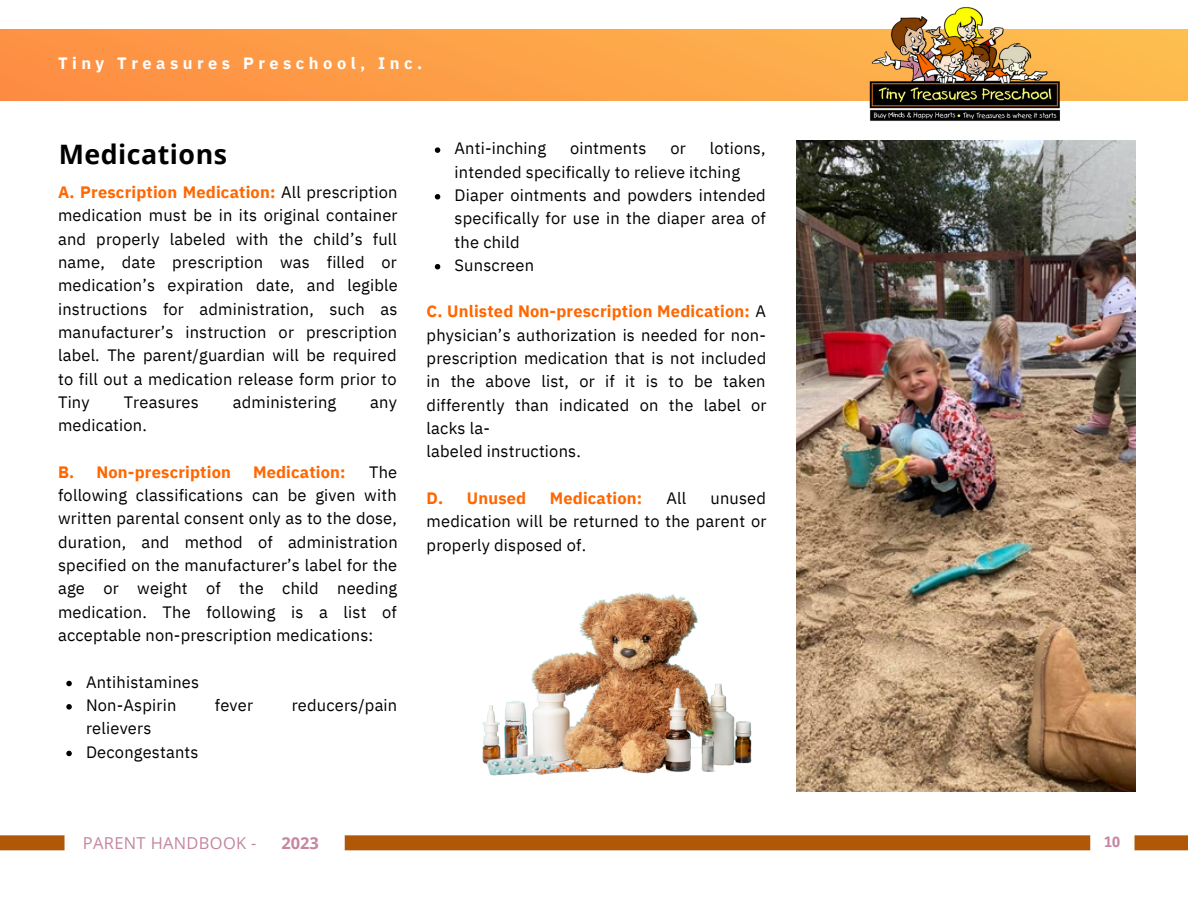
<style>
.page{position:relative;width:1188px;height:918px;background:#fff}
.page>*{position:absolute;margin:0;border:0;box-sizing:border-box;transform-origin:0 0}
.t1{font:700 26.8px "Open Sans";letter-spacing:.02em;color:#000}
.t2{font:16.4px/23.4px "IBM Plex Sans";letter-spacing:.01em;color:#000;text-align:justify}
.t3{font:700 16.4px "IBM Plex Sans";letter-spacing:.01em;color:#fe6701}
.t4{font:700 16.4px "IBM Plex Sans";letter-spacing:.27em;color:#fff}
.t5{font:16.4px "Open Sans";letter-spacing:.02em;color:#c685a0}
.t6{font:700 16.4px "Open Sans";color:#c685a0}
.t7{font:700 14.8px "IBM Plex Sans Cond";color:#c685a0}
.s1{font-weight:700;color:#fe6701}
</style>
<div class="page">
<img style="left:796px;top:140px;width:339px;height:651px">
<div style="left:0;top:835px;width:65px;height:15px;background:#b15808"></div>
<div style="left:345px;top:835px;width:745px;height:15px;background:#b15808"></div>
<div style="left:1135px;top:835px;width:53px;height:15px;background:#b15808"></div>
<img style="left:0;top:30px;width:1188px;height:70px">
<img style="left:867px;top:7px;width:198px;height:114px">
<img style="left:482px;top:592px;width:270px;height:184px">
<svg style="left:435px;top:147px;width:5px;height:6px"></svg>
<svg style="left:435px;top:194px;width:5px;height:6px"></svg>
<svg style="left:435px;top:264px;width:5px;height:5px"></svg>
<svg style="left:66px;top:681px;width:6px;height:5px"></svg>
<svg style="left:66px;top:704px;width:6px;height:6px"></svg>
<svg style="left:66px;top:751px;width:6px;height:5px"></svg>
<p class="t4" style="left:58px;top:52px;width:366px">Tiny Treasures Preschool, Inc.</p>
<p class="t1" style="left:59px;top:136px;width:170px">Medications</p>
<p class="t2" style="left:58px;top:180px;width:341px"><span class="s1">A. Prescription Medication:</span> All prescription medication must be in its original container and properly labeled with the child’s full name, date prescription was filled or medication’s expiration date, and legible instructions for administration, such as manufacturer’s instruction or prescription label. The parent/guardian will be required to fill out a medication release form prior to Tiny</p>
<p class="t2" style="left:124px;top:390px;width:77px">Treasures</p>
<p class="t2" style="left:233px;top:390px;width:105px">administering</p>
<p class="t2" style="left:370px;top:390px;width:28px">any</p>
<p class="t2" style="left:58px;top:413px;width:90px">medication.</p>
<p class="t3" style="left:58px;top:461px;width:174px">B. Non-prescription</p>
<p class="t3" style="left:253px;top:461px;width:94px">Medication:</p>
<p class="t2" style="left:58px;top:460px;width:341px;text-indent:311px">The following classifications can be given with written parental consent only as to the dose, duration, and method of administration specified on the manufacturer’s label for the age or weight of the child needing medication. The following is a list of acceptable non-prescription medications:</p>
<p class="t2" style="left:86px;top:670px;width:115px">Antihistamines</p>
<p class="t2" style="left:86px;top:693px;width:92px">Non-Aspirin</p>
<p class="t2" style="left:215px;top:693px;width:40px">fever</p>
<p class="t2" style="left:292px;top:693px;width:107px">reducers/pain</p>
<p class="t2" style="left:86px;top:716px;width:67px">relievers</p>
<p class="t2" style="left:86px;top:740px;width:114px">Decongestants</p>
<p class="t2" style="left:455px;top:136px;width:313px;text-indent:255px">lotions, intended specifically to relieve itching</p>
<p class="t2" style="left:455px;top:183px;width:313px">Diaper ointments and powders intended specifically for use in the diaper area of the child</p>
<p class="t2" style="left:455px;top:253px;width:81px">Sunscreen</p>
<p class="t2" style="left:427px;top:300px;width:342px"><span class="s1">C. Unlisted Non-prescription Medication:</span> A physician’s authorization is needed for non&shy;prescription medication that is not included in the above list, or if it is to be taken differently than indicated on the label or lacks la-</p>
<p class="t2" style="left:427px;top:439px;width:156px">labeled instructions.</p>
<p class="t3" style="left:427px;top:487px;width:101px">D. Unused</p>
<p class="t3" style="left:550px;top:487px;width:94px">Medication:</p>
<p class="t2" style="left:667px;top:486px;width:21px">All</p>
<p class="t2" style="left:455px;top:136px;width:93px">Anti-inching</p>
<p class="t2" style="left:570px;top:136px;width:78px">ointments</p>
<p class="t2" style="left:670px;top:136px;width:17px">or</p>
<p class="t2" style="left:427px;top:486px;width:341px;text-indent:284px">unused medication will be returned to the parent or properly disposed of.</p>
<p class="t5" style="left:83px;top:831px;width:175px">PARENT HANDBOOK -</p>
<p class="t6" style="left:281px;top:831px;width:39px">2023</p>
<p class="t7" style="left:1104px;top:832px;width:17px">10</p>
</div>
